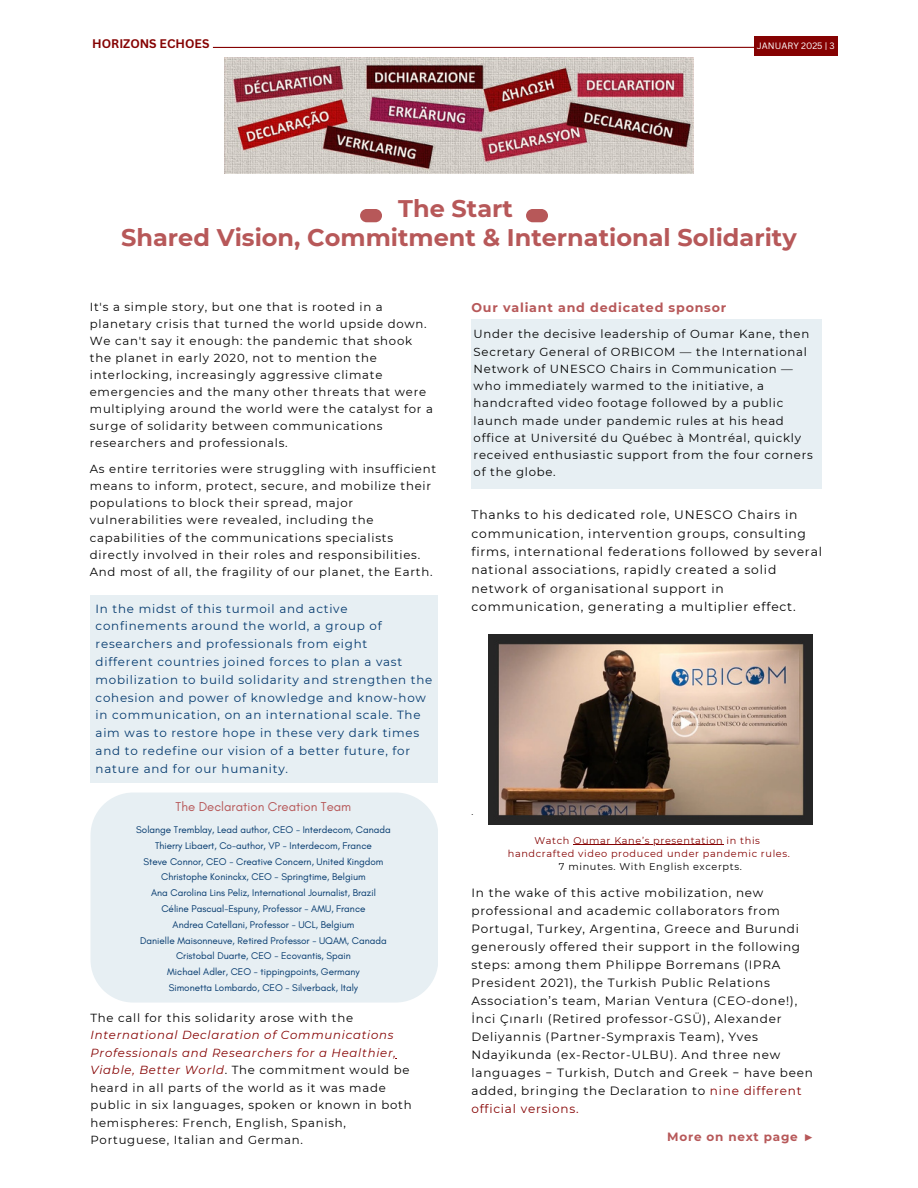
<style>
.page{position:relative;width:918px;height:1188px;background:#fff}
.page>*{position:absolute;margin:0;border:0;box-sizing:border-box;transform-origin:0 0}
.t1{font:700 24px "Montserrat";color:#b75859}
.t2{font:13.05px "Glacial Indifference";color:#b75859}
.t3{font:700 12.6px "Montserrat";letter-spacing:.065em;color:#b75859}
.t4{font:12.3px/18.3px "Montserrat";letter-spacing:.065em;color:#000}
.t5{font:700 12.15px "Canva Sans";color:#850202}
.t6{font:12px/18px "Montserrat";letter-spacing:.065em;color:#000}
.t7{font:700 12px "Montserrat";letter-spacing:.065em;color:#b75859}
.t8{font:11.85px/17.9px "Montserrat";letter-spacing:.065em;color:#02386d}
.t9{font:11.7px/17.1px "Montserrat";letter-spacing:.065em;color:#000}
.t10{font:italic 11.7px/17.5px "Montserrat";letter-spacing:.065em;color:#850202}
.t11{font:9.9px "Glacial Indifference";color:#02386d}
.t12{font:9.75px "Montserrat";letter-spacing:.065em;color:#850202}
.t13{font:9.75px "Montserrat";letter-spacing:.065em;color:#000}
.t14{font:9px "Canva Sans";color:#fff}
.t15{font:9px "Montserrat";color:#000}
.s1{font-style:normal;color:#000}
.s2{font-style:italic;color:#850202}
.s3{color:#850202}
.s4{font-family:"Liberation Serif"}
</style>
<div class="page">
<div style="left:90px;top:793px;width:348px;height:210px;background:#e7eff3"></div>
<img style="left:224px;top:57px;width:470px;height:116px">
<img style="left:488px;top:635px;width:324px;height:190px">
<div style="left:90px;top:596px;width:348px;height:187px;background:#e7eff3"></div>
<div style="left:472px;top:319px;width:350px;height:170px;background:#e7eff3"></div>
<hr style="left:573px;top:844px;width:150px;height:1px;background:#850202">
<div style="left:526px;top:209px;width:22px;height:13px;background:#b75859;border-radius:7px"></div>
<div style="left:360px;top:209px;width:22px;height:13px;background:#b75859;border-radius:7px"></div>
<hr style="left:213px;top:47px;width:613px;height:1px;background:#850202">
<div style="left:754px;top:36px;width:84px;height:20px;background:#850202"></div>
<p class="t5" style="left:92px;top:35px;width:119px">HORIZONS ECHOES</p>
<p class="t14" style="left:757px;top:39px;width:79px">JANUARY 2025 | 3</p>
<h5 class="t1" style="left:398px;top:194px;width:116px">The Start</h5>
<h1 class="t1" style="left:121px;top:223px;width:677px">Shared Vision, Commitment &amp; International Solidarity</h1>
<h4 class="t9" style="left:90px;top:298px;width:345px">It's a simple story, but one that is rooted in a planetary crisis that turned the world upside down.<br>We can't say it enough: the pandemic that shook the planet in early 2020, not to mention the interlocking, increasingly aggressive climate emergencies and the many other threats that were multiplying around the world were the catalyst for a surge of solidarity between communications researchers and professionals.</h4>
<h3 class="t9" style="left:90px;top:460px;width:348px">As entire territories were struggling with insufficient means to inform, protect, secure, and mobilize their populations to block their spread, major vulnerabilities were revealed, including the capabilities of the communications specialists directly involved in their roles and responsibilities.<br>And most of all, the fragility of our planet, the Earth.</h3>
<h2 class="t8" style="left:96px;top:600px;width:338px">In the midst of this turmoil and active confinements around the world, a group of researchers and professionals from eight<br>different countries joined forces to plan a vast mobilization to build solidarity and strengthen the cohesion and power of knowledge and know-how in communication, on an international scale. The aim was to restore hope in these very dark times and to redefine our vision of a better future, for nature and for our humanity.</h2>
<p class="t2" style="left:176px;top:799px;width:177px">The Declaration Creation Team</p>
<p class="t11" style="left:136px;top:823px;width:256px">Solange Tremblay, Lead author, CEO - Interdecom, Canada</p>
<p class="t11" style="left:155px;top:839px;width:218px">Thierry Libaert, Co-author, VP - Interdecom, France</p>
<p class="t11" style="left:143px;top:855px;width:242px">Steve Connor, CEO - Creative Concern, United Kingdom</p>
<p class="t11" style="left:161px;top:871px;width:206px">Christophe Koninckx, CEO - Springtime, Belgium</p>
<p class="t11" style="left:151px;top:887px;width:226px">Ana Carolina Lins Peliz, International Journalist, Brazil</p>
<p class="t11" style="left:161px;top:903px;width:206px">Céline Pascual-Espuny, Professor - AMU, France</p>
<p class="t11" style="left:173px;top:918px;width:183px">Andrea Catellani, Professor - UCL, Belgium</p>
<p class="t11" style="left:140px;top:934px;width:248px">Danielle Maisonneuve, Retired Professor - UQAM, Canada</p>
<h4 class="t11" style="left:176px;top:950px;width:176px">Cristobal Duarte, CEO - Ecovantis, Spain</h4>
<h2 class="t11" style="left:167px;top:966px;width:194px">Michael Adler, CEO - tippingpoints, Germany</h2>
<h3 class="t11" style="left:169px;top:982px;width:191px">Simonetta Lombardo, CEO - Silverback, Italy</h3>
<h3 class="t10" style="left:90px;top:1009px;width:307px"><span class="s1">The call for this solidarity arose with the<br></span>International Declaration of Communications<br>Professionals and Researchers for a Healthier,</h3>
<p class="t9" style="left:90px;top:1061px;width:323px;line-height:17.5px"><span class="s2">Viable, Better World</span>. The commitment would be heard in all parts of the world as it was made public in six languages, spoken or known in both hemispheres: French, English, Spanish, Portuguese, Italian and German.</p>
<p class="t3" style="left:472px;top:300px;width:256px">Our valiant and dedicated sponsor</p>
<h4 class="t9" style="left:474px;top:326px;width:341px">Under the decisive leadership of Oumar Kane, then Secretary General of ORBICOM — the International Network of UNESCO Chairs in Communication — who immediately warmed to the initiative, a handcrafted video footage followed by a public launch made under pandemic rules at his head office at Université du Québec à Montréal, quickly received enthusiastic support from the four corners of the globe.</h4>
<p class="t4" style="left:472px;top:506px;width:352px">Thanks to his dedicated role, UNESCO Chairs in communication, intervention groups, consulting firms, international federations followed by several national associations, rapidly created a solid network of organisational support in communication, generating a multiplier effect.</p>
<p class="t15" style="left:472px;top:806px;width:3px">.</p>
<h3 class="t12" style="left:534px;top:834px;width:227px">Watch Oumar Kane’s presentation in this</h3>
<p class="t12" style="left:508px;top:848px;width:284px">handcrafted video produced under pandemic rules.</p>
<p class="t13" style="left:559px;top:861px;width:184px">7 minutes. With English excerpts.</p>
<p class="t6" style="left:472px;top:883px;width:343px">In the wake of this active mobilization, new professional and academic collaborators from Portugal, Turkey, Argentina, Greece and Burundi generously offered their support in the following steps: among them Philippe Borremans (IPRA President 2021), the Turkish Public Relations Association’s team, Marian Ventura (CEO-done!), İnci Çınarlı (Retired professor-GSÜ), Alexander Deliyannis (Partner-Sympraxis Team), Yves Ndayikunda (ex-Rector-ULBU). And three new languages − Turkish, Dutch and Greek − have been added, bringing the Declaration to <span class="s3">nine different official versions.</span></p>
<h4 class="t7" style="left:667px;top:1129px;width:149px">More on next page <span class="s4">►</span></h4>
</div>
